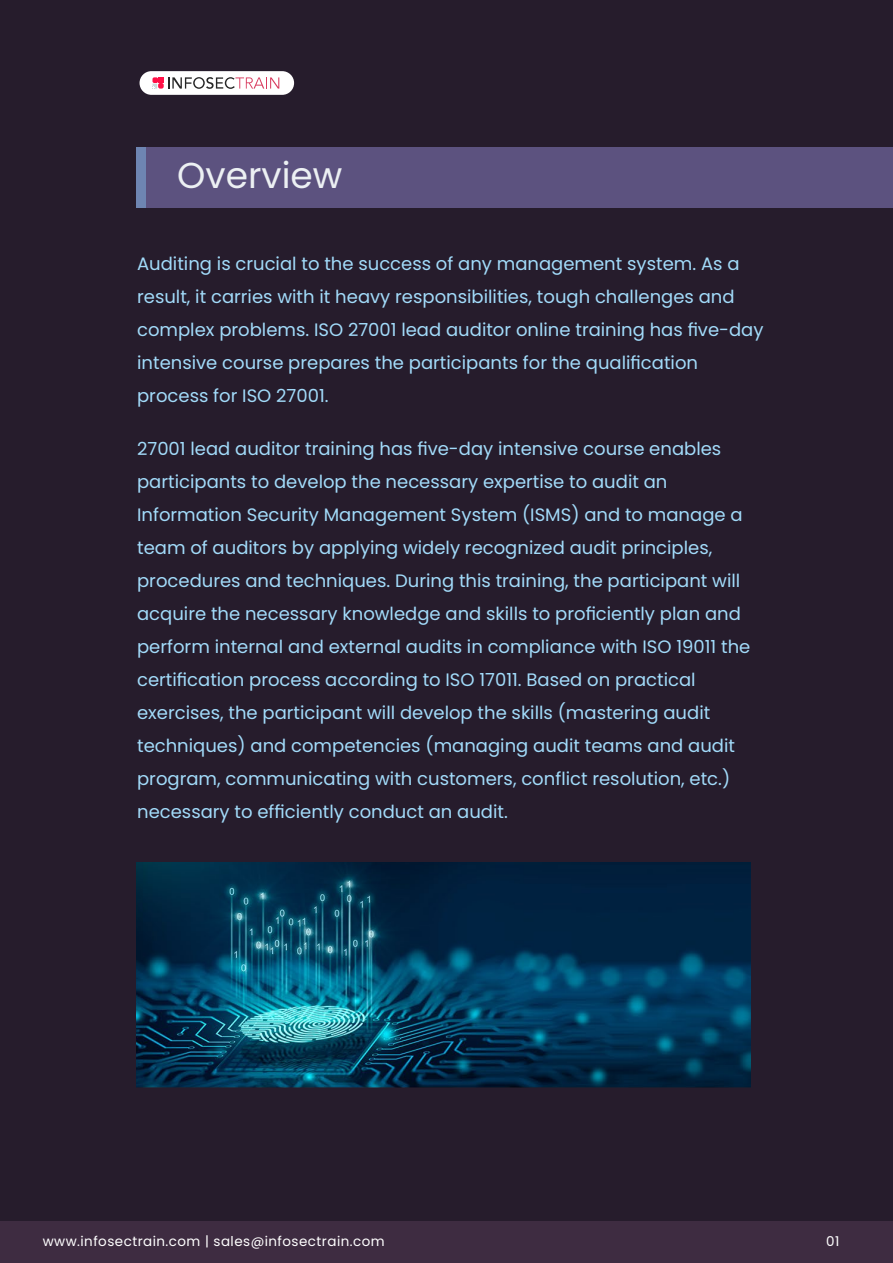
<style>
.page{position:relative;width:893px;height:1263px;background:#fff}
.page>*{position:absolute;margin:0;border:0;box-sizing:border-box;transform-origin:0 0}
.t1{font:36px "Poppins";color:#ecf0f3}
.t2{font:18px/33px "Poppins";color:#a2dbfa}
.t3{font:13.5px "Poppins";letter-spacing:.035em;color:#fff}
</style>
<div class="page">
<div style="left:0;top:0;width:892px;height:1263px;background:#261c2c"></div>
<div style="left:0;top:1221px;width:892px;height:41px;background:#3e2c41"></div>
<div style="left:136px;top:147px;width:756px;height:60px;background:#5c527f"></div>
<div style="left:136px;top:147px;width:10px;height:60px;background:#6e85b2"></div>
<img style="left:136px;top:862px;width:614px;height:226px">
<div style="left:140px;top:71px;width:154px;height:24px;background:#fff;border-radius:12px"></div>
<svg style="left:152px;top:77px;width:127px;height:12px"></svg>
<h1 class="t1" style="left:177px;top:155px;width:167px">Overview</h1>
<p class="t2" style="left:137px;top:247px;width:628px">Auditing is crucial to the success of any management system. As a result, it carries with it heavy responsibilities, tough challenges and complex problems. ISO 27001 lead auditor online training has five-day intensive course prepares the participants for the qualification process for ISO 27001.</p>
<p class="t2" style="left:137px;top:432px;width:614px">27001 lead auditor training has five-day intensive course enables participants to develop the necessary expertise to audit an Information Security Management System (ISMS) and to manage a team of auditors by applying widely recognized audit principles, procedures and techniques. During this training, the participant will acquire the necessary knowledge and skills to proficiently plan and perform internal and external audits in compliance with ISO 19011 the certification process according to ISO 17011. Based on practical exercises, the participant will develop the skills (mastering audit techniques) and competencies (managing audit teams and audit program, communicating with customers, conflict resolution, etc.) necessary to efficiently conduct an audit.</p>
<p class="t3" style="left:43px;top:1233px;width:343px">www.infosectrain.com | sales@infosectrain.com</p>
<p class="t3" style="left:826px;top:1233px;width:15px">01</p>
</div>
